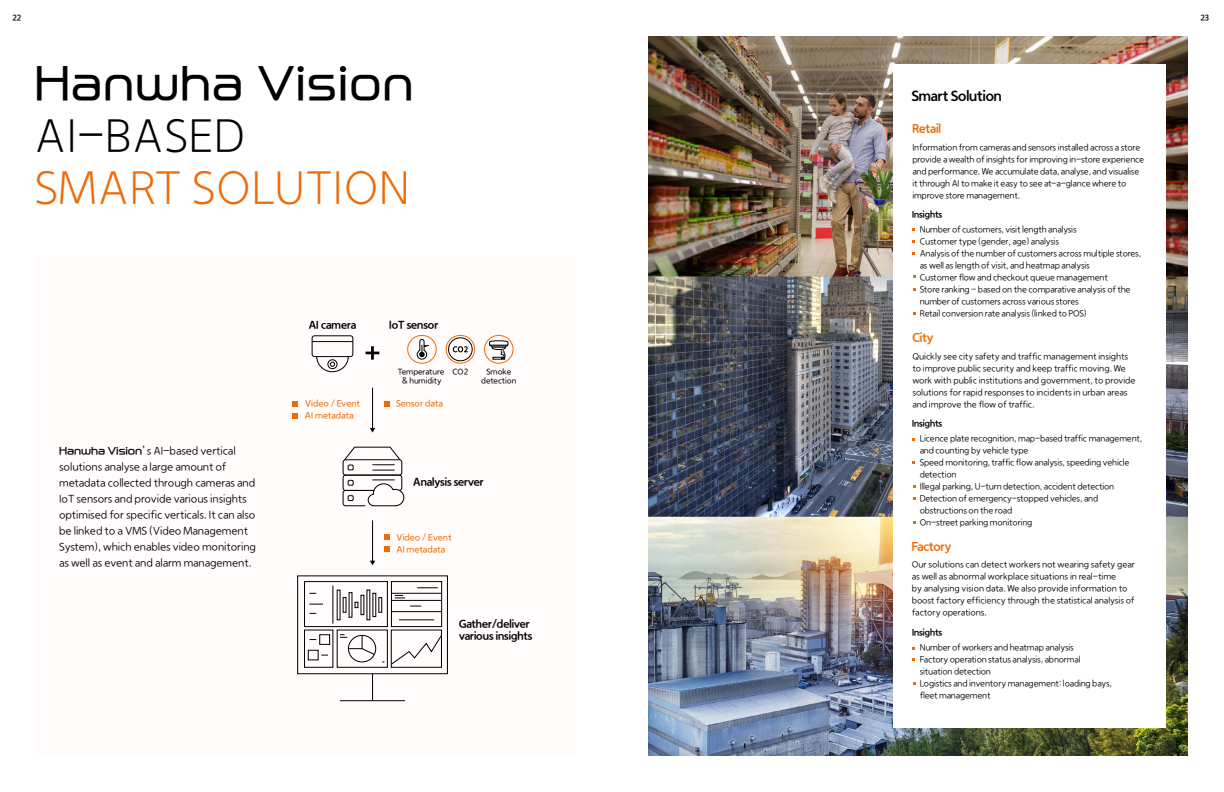
<style>
.page{position:relative;width:1224px;height:792px;background:#fff}
.page>*{position:absolute;margin:0;border:0;box-sizing:border-box;transform-origin:0 0}
.t1{font:48px/52px "hanwha Gothic T";color:#ed6b0b}
.t2{font:46px "Hanwha L";color:#000}
.t3{font:14px "hanwha Gothic B";color:#000}
.t4{font:12px "hanwha Gothic B";letter-spacing:-.01em;color:#ed6b06}
.t5{font:11px/16px "hanwha Gothic EL";letter-spacing:-.01em;color:#000}
.t6{font:10.7px/12.9px "hanwha Gothic B";color:#000}
.t7{font:9px/12px "hanwha Gothic EL";letter-spacing:-.02em;color:#000}
.t8{font:9px "hanwha Gothic B";color:#000}
.t9{font:8.9px "hanwha Gothic L";color:#ed6b06}
.t10{font:8px/8.9px "hanwha Gothic L";color:#000;text-align:center}
.t11{font:8px "hanwha Gothic R";color:#000}
.s1{color:#000}
.s2{font-family:"Hanwha R";font-size:10px}
</style>
<div class="page">
<div style="left:36px;top:257px;width:540px;height:499px;background:#fffcfb"></div>
<svg style="left:292px;top:413px;width:6px;height:5px"></svg>
<svg style="left:292px;top:401px;width:6px;height:5px"></svg>
<svg style="left:384px;top:546px;width:5px;height:5px"></svg>
<svg style="left:384px;top:534px;width:6px;height:5px"></svg>
<svg style="left:384px;top:401px;width:5px;height:5px"></svg>
<svg style="left:311px;top:335px;width:43px;height:38px"></svg>
<hr style="left:372px;top:388px;width:1px;height:41px;background:#000">
<svg style="left:370px;top:428px;width:5px;height:5px"></svg>
<hr style="left:372px;top:520px;width:1px;height:41px;background:#000">
<svg style="left:370px;top:561px;width:5px;height:4px"></svg>
<div style="left:343px;top:459px;width:59px;height:17px;border:1px solid #000;border-radius:3px"></div>
<div style="left:343px;top:475px;width:59px;height:16px;border:1px solid #000;border-radius:3px"></div>
<svg style="left:343px;top:446px;width:58px;height:25px"></svg>
<svg style="left:342px;top:479px;width:63px;height:28px"></svg>
<div style="left:297px;top:575px;width:151px;height:99px;border:1px solid #000"></div>
<svg style="left:372px;top:674px;width:1px;height:26px"></svg>
<hr style="left:340px;top:700px;width:65px;height:1px;background:#000">
<div style="left:304px;top:581px;width:84px;height:46px;border:1px solid #000"></div>
<div style="left:391px;top:630px;width:51px;height:38px;border:1px solid #000"></div>
<div style="left:337px;top:630px;width:51px;height:38px;border:1px solid #000"></div>
<div style="left:304px;top:630px;width:29px;height:38px;border:1px solid #000"></div>
<div style="left:391px;top:581px;width:51px;height:46px;border:1px solid #000"></div>
<div style="left:348px;top:635px;width:28px;height:27px;border:1px solid #000;border-radius:50%"></div>
<svg style="left:310px;top:604px;width:13px;height:1px"></svg>
<svg style="left:417px;top:587px;width:21px;height:1px"></svg>
<svg style="left:395px;top:595px;width:10px;height:3px"></svg>
<hr style="left:399px;top:619px;width:35px;height:1px;background:#000">
<svg style="left:340px;top:634px;width:36px;height:22px"></svg>
<hr style="left:332px;top:586px;width:1px;height:38px;background:#000">
<svg style="left:355px;top:602px;width:3px;height:6px"></svg>
<div style="left:378px;top:597px;width:4px;height:16px;border:1px solid #000"></div>
<svg style="left:390px;top:634px;width:52px;height:31px"></svg>
<hr style="left:391px;top:593px;width:51px;height:1px;background:#000">
<hr style="left:391px;top:600px;width:51px;height:1px;background:#000">
<hr style="left:391px;top:611px;width:51px;height:1px;background:#000">
<div style="left:308px;top:650px;width:11px;height:10px;border:1px solid #000"></div>
<div style="left:319px;top:634px;width:11px;height:11px;border:1px solid #000"></div>
<div style="left:407px;top:335px;width:30px;height:29px;border:1px solid #ed6b06;border-radius:50%"></div>
<svg style="left:416px;top:339px;width:13px;height:21px"></svg>
<div style="left:446px;top:335px;width:29px;height:29px;border:1px solid #ed6b06;border-radius:50%"></div>
<svg style="left:453px;top:346px;width:15px;height:6px"></svg>
<div style="left:448px;top:337px;width:25px;height:24px;border:1px solid #000;border-radius:50%"></div>
<div style="left:484px;top:335px;width:29px;height:29px;border:1px solid #ed6b06;border-radius:50%"></div>
<svg style="left:489px;top:340px;width:19px;height:19px"></svg>
<hr style="left:371px;top:346px;width:3px;height:14px;background:#000">
<svg style="left:366px;top:352px;width:13px;height:2px"></svg>
<img style="left:648px;top:36px;width:540px;height:720px">
<div style="left:894px;top:65px;width:272px;height:663px;background:#fff"></div>
<p class="t11" style="left:13px;top:13px;width:10px">22</p>
<p class="t11" style="left:1201px;top:13px;width:10px">23</p>
<p class="t2" style="left:34px;top:58px;width:381px">Hanwha Vision</p>
<p class="t1" style="left:34px;top:110px;width:377px"><span class="s1">AI-BASED<br></span>SMART SOLUTION</p>
<p class="t5" style="left:59px;top:443px;width:198px"><span class="s2">Hanwha Vision</span>’s AI-based vertical solutions analyse a large amount of metadata collected through cameras and IoT sensors and provide various insights optimised for specific verticals. It can also be linked to a VMS (Video Management System), which enables video monitoring as well as event and alarm management.</p>
<p class="t6" style="left:309px;top:318px;width:49px">AI camera</p>
<p class="t9" style="left:305px;top:399px;width:57px">Video / Event</p>
<p class="t9" style="left:305px;top:411px;width:50px">AI metadata</p>
<p class="t6" style="left:389px;top:318px;width:50px">IoT sensor</p>
<p class="t10" style="left:398px;top:367px;width:48px">Temperature &amp; humidity</p>
<p class="t10" style="left:481px;top:367px;width:37px">Smoke detection</p>
<p class="t10" style="left:453px;top:367px;width:17px">CO2</p>
<p class="t9" style="left:396px;top:399px;width:48px">Sensor data</p>
<p class="t6" style="left:413px;top:476px;width:72px">Analysis server</p>
<p class="t9" style="left:397px;top:532px;width:57px">Video / Event</p>
<p class="t9" style="left:396px;top:544px;width:50px">AI metadata</p>
<p class="t6" style="left:459px;top:617px;width:75px">Gather/deliver various insights</p>
<p class="t3" style="left:912px;top:88px;width:91px">Smart Solution</p>
<p class="t4" style="left:912px;top:122px;width:30px">Retail</p>
<p class="t7" style="left:912px;top:141px;width:233px">Information from cameras and sensors installed across a store provide a wealth of insights for improving in-store experience and performance. We accumulate data, analyse, and visualise it through AI to make it easy to see at-a-glance where to improve store management.</p>
<p class="t8" style="left:912px;top:209px;width:32px">Insights</p>
<p class="t7" style="left:920px;top:224px;width:158px">Number of customers, visit length analysis</p>
<p class="t7" style="left:920px;top:236px;width:141px">Customer type (gender, age) analysis</p>
<p class="t7" style="left:920px;top:248px;width:223px">Analysis of the number of customers across multiple stores, as well as length of visit, and heatmap analysis</p>
<p class="t7" style="left:920px;top:272px;width:190px">Customer flow and checkout queue management</p>
<p class="t7" style="left:920px;top:284px;width:212px">Store ranking - based on the comparative analysis of the number of customers across various stores</p>
<p class="t7" style="left:920px;top:308px;width:169px">Retail conversion rate analysis (linked to POS)</p>
<p class="t4" style="left:912px;top:330px;width:23px">City</p>
<p class="t7" style="left:912px;top:350px;width:225px">Quickly see city safety and traffic management insights to improve public security and keep traffic moving. We work with public institutions and government, to provide solutions for rapid responses to incidents in urban areas and improve the flow of traffic.</p>
<p class="t8" style="left:912px;top:418px;width:32px">Insights</p>
<p class="t7" style="left:920px;top:432px;width:224px">Licence plate recognition, map-based traffic management, and counting by vehicle type</p>
<p class="t7" style="left:920px;top:456px;width:211px">Speed monitoring, traffic flow analysis, speeding vehicle detection</p>
<p class="t7" style="left:920px;top:480px;width:196px">Illegal parking, U-turn detection, accident detection</p>
<p class="t7" style="left:920px;top:492px;width:180px">Detection of emergency-stopped vehicles, and obstructions on the road</p>
<p class="t7" style="left:920px;top:516px;width:114px">On-street parking monitoring</p>
<p class="t4" style="left:912px;top:539px;width:41px">Factory</p>
<p class="t7" style="left:912px;top:559px;width:225px">Our solutions can detect workers not wearing safety gear as well as abnormal workplace situations in real-time<br>by analysing vision data. We also provide information to boost factory efficiency through the statistical analysis of factory operations.</p>
<p class="t8" style="left:912px;top:627px;width:32px">Insights</p>
<p class="t7" style="left:920px;top:641px;width:156px">Number of workers and heatmap analysis</p>
<p class="t7" style="left:920px;top:653px;width:162px">Factory operation status analysis, abnormal situation detection</p>
<p class="t7" style="left:920px;top:677px;width:194px">Logistics and inventory management: loading bays, fleet management</p>
</div>
